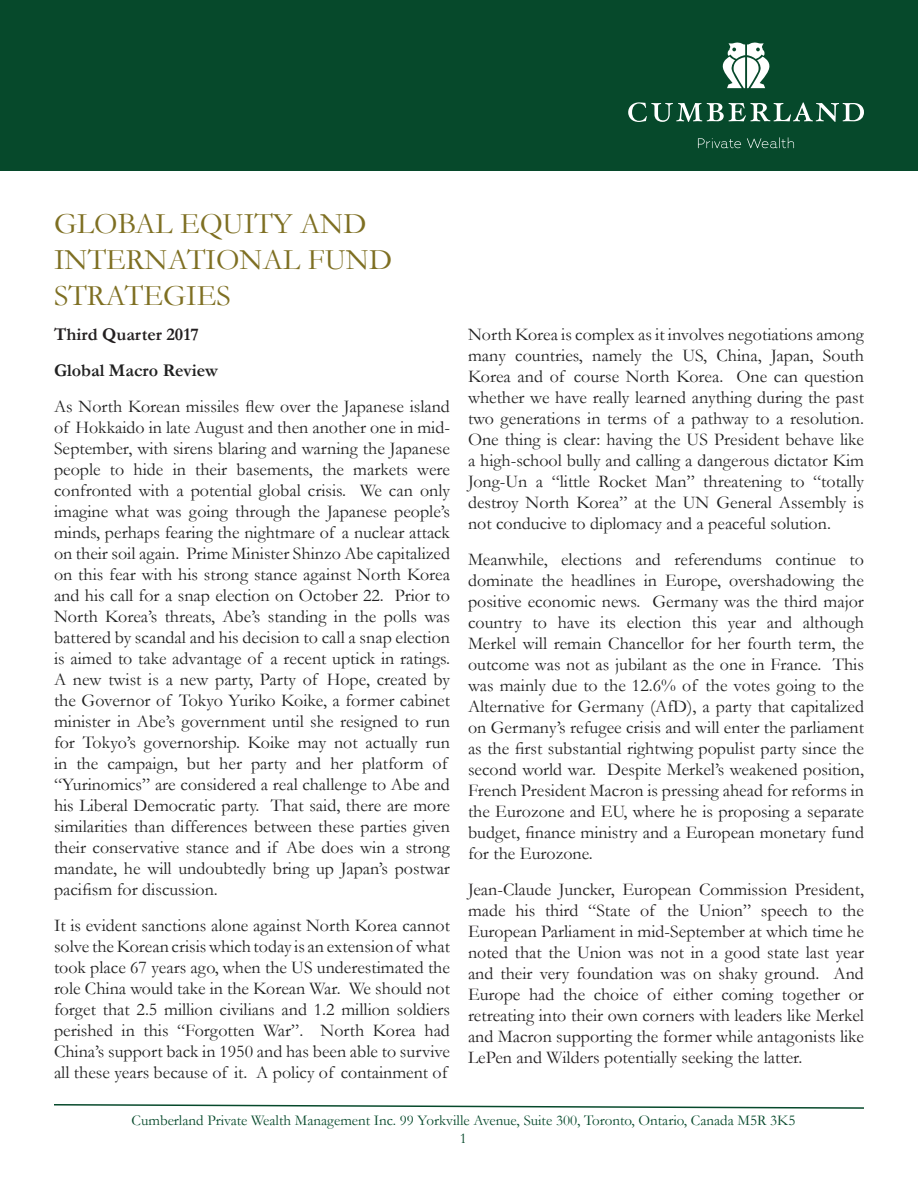
<style>
.page{position:relative;width:918px;height:1188px;background:#fff}
.page>*{position:absolute;margin:0;border:0;box-sizing:border-box;transform-origin:0 0}
.t1{font:30px/36px "Garamond";color:#7e6f22}
.t2{font:18px/21px "Garamond";color:#212121;text-align:justify}
.t3{font:18px/21px "Garamond";color:#231f20;text-align:justify}
.t4{font:700 18px "Garamond";color:#212121}
.t5{font:700 18px "Garamond";color:#231f20}
.t6{font:15px "Garamond";color:#06492b}
</style>
<div class="page">
<div style="left:0;top:0;width:918px;height:171px;background:#06492b"></div>
<svg style="left:628px;top:102px;width:236px;height:20px"></svg>
<svg style="left:722px;top:43px;width:48px;height:45px"></svg>
<svg style="left:698px;top:137px;width:96px;height:11px"></svg>
<svg style="left:54px;top:1104px;width:810px;height:5px"></svg>
<p class="t1" style="left:54px;top:205px;width:340px">GLOBAL EQUITY AND<br>INTERNATIONAL FUND<br>STRATEGIES</p>
<p class="t5" style="left:54px;top:322px;width:146px">Third Quarter 2017</p>
<p class="t4" style="left:54px;top:358px;width:166px">Global Macro Review</p>
<p class="t2" style="left:54px;top:396px;width:398px;text-align:left">As North Korean missiles flew over the Japanese island of Hokkaido in late August and then another one in mid-September, with sirens blaring and warning the Japanese people to hide in their basements, the markets were confronted with a potential global crisis. We can only imagine what was going through the Japanese people’s minds, perhaps fearing the nightmare of a nuclear attack on their soil again. Prime Minister Shinzo Abe capitalized on this fear with his strong stance against North Korea and his call for a snap election on October 22. Prior to North Korea’s threats, Abe’s standing in the polls was battered by scandal and his decision to call a snap election is aimed to take advantage of a recent uptick in ratings.<br>A new twist is a new party, Party of Hope, created by the Governor of Tokyo Yuriko Koike, a former cabinet minister in Abe’s government until she resigned to run for Tokyo’s governorship. Koike may not actually run in the campaign, but her party and her platform of “Yurinomics” are considered a real challenge to Abe and his Liberal Democratic party. That said, there are more similarities than differences between these parties given their conservative stance and if Abe does win a strong mandate, he will undoubtedly bring up Japan’s postwar pacifism for discussion.</p>
<p class="t2" style="left:54px;top:915px;width:398px">It is evident sanctions alone against North Korea cannot solve the Korean crisis which today is an extension of what took place 67 years ago, when the US underestimated the role China would take in the Korean War. We should not forget that 2.5 million civilians and 1.2 million soldiers perished in this “Forgotten War”. North Korea had China’s support back in 1950 and has been able to survive all these years because of it. A policy of containment of</p>
<p class="t2" style="left:468px;top:324px;width:398px">North Korea is complex as it involves negotiations among many countries, namely the US, China, Japan, South Korea and of course North Korea. One can question whether we have really learned anything during the past two generations in terms of a pathway to a resolution.<br>One thing is clear: having the US President behave like a high-school bully and calling a dangerous dictator Kim Jong-Un a “little Rocket Man” threatening to “totally destroy North Korea” at the UN General Assembly is not conducive to diplomacy and a peaceful solution.</p>
<p class="t2" style="left:468px;top:549px;width:398px">Meanwhile, elections and referendums continue to dominate the headlines in Europe, overshadowing the positive economic news. Germany was the third major country to have its election this year and although Merkel will remain Chancellor for her fourth term, the outcome was not as jubilant as the one in France. This was mainly due to the 12.6% of the votes going to the Alternative for Germany (AfD), a party that capitalized on Germany’s refugee crisis and will enter the parliament as the first substantial rightwing populist party since the second world war. Despite Merkel’s weakened position, French President Macron is pressing ahead for reforms in the Eurozone and EU, where he is proposing a separate budget, finance ministry and a European monetary fund for the Eurozone.</p>
<p class="t3" style="left:468px;top:879px;width:398px">Jean-Claude Juncker, European Commission President, made his third “State of the Union” speech to the European Parliament in mid-September at which time he noted that the Union was not in a good state last year and their very foundation was on shaky ground. And Europe had the choice of either coming together or retreating into their own corners with leaders like Merkel and Macron supporting the former while antagonists like LePen and Wilders potentially seeking the latter.</p>
<p class="t6" style="left:132px;top:1110px;width:665px">Cumberland Private Wealth Management Inc. 99 Yorkville Avenue, Suite 300, Toronto, Ontario, Canada M5R 3K5</p>
<p class="t6" style="left:460px;top:1128px;width:9px">1</p>
</div>
